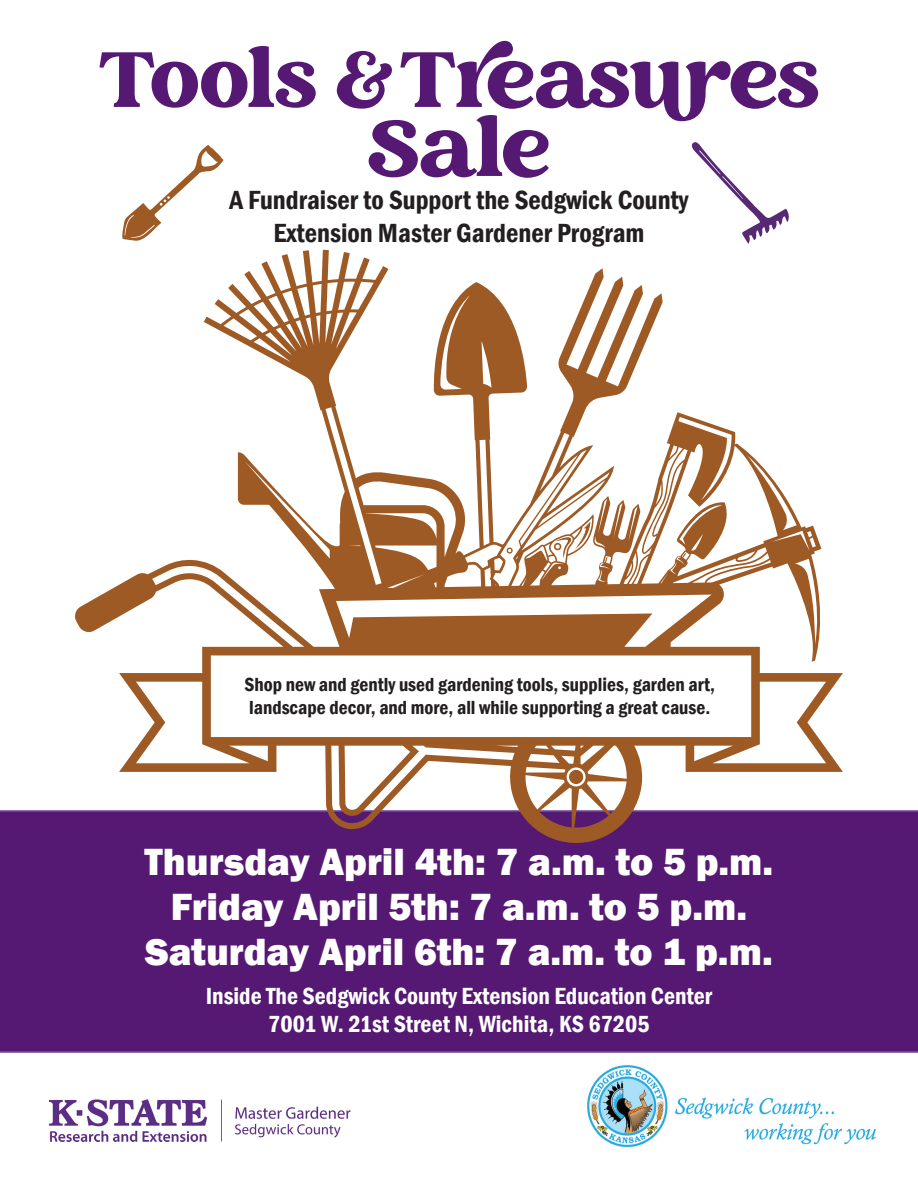
<style>
.page{position:relative;width:918px;height:1188px;background:#fff}
.page>*{position:absolute;margin:0;border:0;box-sizing:border-box;transform-origin:0 0}
.t1{font:78px/69px "Creative Vintage Regular BP";color:#561973;text-align:center}
.t2{font:800 39px/45px "Franklin Gothic";color:#fff;text-align:center}
.t3{font:600 condensed 27px/32.4px "Franklin Gothic";color:#231f20;text-align:center}
.t4{font:600 condensed 24px/28.8px "Franklin Gothic";color:#fff;text-align:center}
.t5{font:600 condensed 19.5px/23.4px "Franklin Gothic";color:#231f20}
</style>
<div class="page">
<div style="left:0;top:810px;width:918px;height:243px;background:#561973"></div>
<svg style="left:75px;top:250px;width:768px;height:593px"></svg>
<img style="left:49px;top:1099px;width:302px;height:43px">
<img style="left:587px;top:1065px;width:289px;height:82px">
<svg style="left:122px;top:145px;width:102px;height:96px"></svg>
<svg style="left:692px;top:142px;width:97px;height:102px"></svg>
<h1 class="t1" style="left:99px;top:46px;width:721px">Tools &amp; Treasures<br>Sale</h1>
<h3 class="t3" style="left:229px;top:184px;width:461px">A Fundraiser to Support the Sedgwick County<br>Extension Master Gardener Program</h3>
<p class="t5" style="left:245px;top:673px;width:472px">Shop new and gently used gardening tools, supplies, garden art, landscape decor, and more, all while supporting a great cause.</p>
<h2 class="t2" style="left:145px;top:840px;width:630px">Thursday April 4th: 7 a.m. to 5 p.m.<br>Friday April 5th: 7 a.m. to 5 p.m.<br>Saturday April 6th: 7 a.m. to 1 p.m.</h2>
<p class="t4" style="left:206px;top:981px;width:508px">Inside The Sedgwick County Extension Education Center<br>7001 W. 21st Street N, Wichita, KS 67205</p>
</div>
